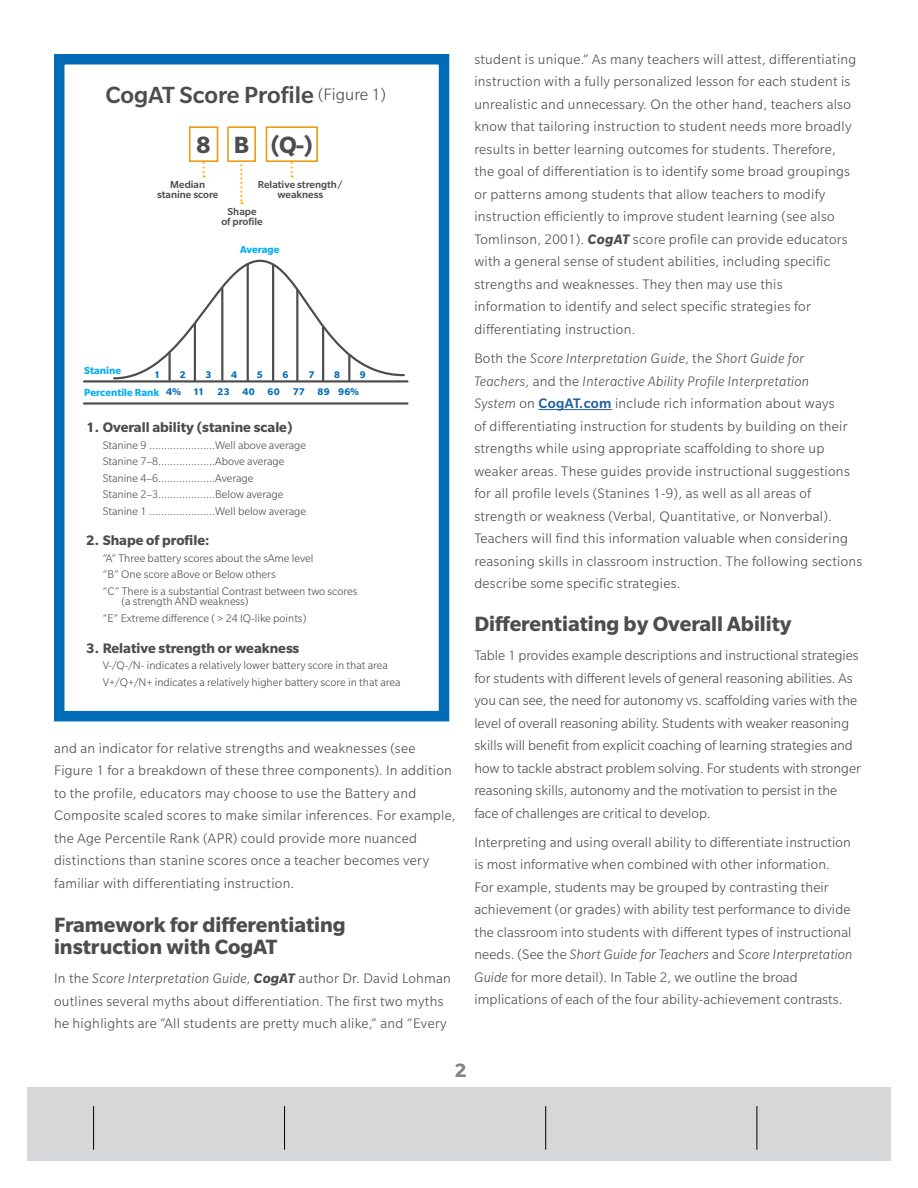
<style>
.page{position:relative;width:918px;height:1188px;background:#fff}
.page>*{position:absolute;margin:0;border:0;box-sizing:border-box;transform-origin:0 0}
.t1{font:700 25.65px "Slate Pro";color:#4d4d4f}
.t2{font:500 25.5px "Slate Pro";color:#4d4d4f}
.t3{font:700 22.5px/22.5px "Slate Pro";color:#4d4d4f}
.t4{font:700 21px "Slate Pro";color:#808285}
.t5{font:300 15px/22.5px "Slate Pro";letter-spacing:.02em;color:#4d4d4f}
.t6{font:300 15px/22.5px "Slate Pro";color:#4d4d4f}
.t7{font:700 15px "Slate Pro";color:#4d4d4f}
.t8{font:300 12px/16.5px "Slate Pro";color:#4d4d4f}
.t9{font:500 10.95px/10.5px "Slate Pro";color:#4d4d4f;text-align:center}
.t10{font:700 10.95px "Slate Pro";color:#00aeef}
.t11{font:700 10.5px "Slate Pro";letter-spacing:.015em;color:#006cb7}
.s1{font-weight:300;font-size:18px}
.s2{font-style:italic}
.s3{font-weight:700;font-style:italic}
.s4{font-weight:500;color:#215e9e}
</style>
<div class="page">
<div style="left:27px;top:1088px;width:864px;height:73px;background:#d5d7d8"></div>
<hr style="left:93px;top:1106px;width:1px;height:44px;background:#000">
<hr style="left:284px;top:1106px;width:1px;height:44px;background:#000">
<hr style="left:545px;top:1106px;width:1px;height:44px;background:#000">
<hr style="left:757px;top:1106px;width:1px;height:44px;background:#000">
<hr style="left:538px;top:409px;width:74px;height:1px;background:#215e9e">
<div style="left:54px;top:54px;width:395px;height:667px;background:#fff;border:10px solid #006cb7"></div>
<hr style="left:84px;top:402px;width:323px;height:3px;background:#4d4d4f">
<svg style="left:113px;top:259px;width:292px;height:121px"></svg>
<hr style="left:84px;top:380px;width:323px;height:3px;background:#4d4d4f">
<hr style="left:168px;top:353px;width:3px;height:27px;background:#4d4d4f">
<hr style="left:194px;top:324px;width:2px;height:56px;background:#4d4d4f">
<hr style="left:221px;top:289px;width:2px;height:91px;background:#4d4d4f">
<hr style="left:247px;top:264px;width:2px;height:116px;background:#4d4d4f">
<hr style="left:272px;top:265px;width:2px;height:115px;background:#4d4d4f">
<hr style="left:296px;top:290px;width:2px;height:90px;background:#4d4d4f">
<hr style="left:322px;top:327px;width:2px;height:53px;background:#4d4d4f">
<hr style="left:348px;top:355px;width:2px;height:25px;background:#4d4d4f">
<svg style="left:203px;top:162px;width:2px;height:16px"></svg>
<svg style="left:291px;top:162px;width:2px;height:16px"></svg>
<svg style="left:240px;top:164px;width:3px;height:40px"></svg>
<div style="left:189px;top:126px;width:29px;height:36px;border:2px solid #ed9e18"></div>
<div style="left:227px;top:126px;width:29px;height:36px;border:2px solid #ed9e18"></div>
<div style="left:266px;top:126px;width:52px;height:36px;border:2px solid #ed9e18"></div>
<h2 class="t2" style="left:105px;top:81px;width:282px">CogAT Score Profile <span class="s1">(Figure 1)</span></h2>
<h1 class="t1" style="left:196px;top:130px;width:118px">8 B (Q-)</h1>
<p class="t9" style="left:157px;top:179px;width:63px">Median stanine score</p>
<p class="t9" style="left:258px;top:179px;width:87px">Relative strength/ weakness</p>
<p class="t9" style="left:221px;top:206px;width:43px">Shape<br>of profile</p>
<p class="t10" style="left:240px;top:243px;width:41px">Average</p>
<p class="t10" style="left:84px;top:364px;width:38px">Stanine</p>
<p class="t11" style="left:154px;top:369px;width:7px">1</p>
<p class="t11" style="left:180px;top:369px;width:7px">2</p>
<p class="t11" style="left:206px;top:369px;width:7px">3</p>
<p class="t11" style="left:231px;top:369px;width:7px">4</p>
<p class="t11" style="left:257px;top:369px;width:7px">5</p>
<p class="t11" style="left:283px;top:369px;width:7px">6</p>
<p class="t11" style="left:308px;top:369px;width:7px">7</p>
<p class="t11" style="left:334px;top:369px;width:7px">8</p>
<p class="t11" style="left:360px;top:369px;width:7px">9</p>
<p class="t11" style="left:166px;top:386px;width:40px">4% 11</p>
<p class="t11" style="left:218px;top:386px;width:143px">23 40 60 77 89 96%</p>
<p class="t10" style="left:84px;top:386px;width:76px">Percentile Rank</p>
<p class="t7" style="left:86px;top:419px;width:208px">1. Overall ability (stanine scale)</p>
<p class="t8" style="left:103px;top:436px;width:205px">Stanine 9 ......................Well above average Stanine 7–8...................Above average Stanine 4–6...................Average<br>Stanine 2–3...................Below average Stanine 1 ......................Well below average</p>
<p class="t7" style="left:86px;top:532px;width:125px">2. Shape of profile:</p>
<p class="t8" style="left:103px;top:550px;width:256px">“A” Three battery scores about the sAme level<br>“B” One score aBove or Below others<br>“C” There is a substantial Contrast between two scores</p>
<p class="t8" style="left:103px;top:593px;width:205px;text-indent:19px">(a strength AND weakness)<br>“E” Extreme difference ( &gt; 24 IQ-like points)</p>
<p class="t7" style="left:86px;top:640px;width:215px">3. Relative strength or weakness</p>
<p class="t8" style="left:103px;top:657px;width:299px">V-/Q-/N- indicates a relatively lower battery score in that area<br>V+/Q+/N+ indicates a relatively higher battery score in that area</p>
<p class="t5" style="left:54px;top:737px;width:403px">and an indicator for relative strengths and weaknesses (see Figure 1 for a breakdown of these three components). In addition to the profile, educators may choose to use the Battery and Composite scaled scores to make similar inferences. For example, the Age Percentile Rank (APR) could provide more nuanced distinctions than stanine scores once a teacher becomes very familiar with differentiating instruction.</p>
<h3 class="t3" style="left:54px;top:913px;width:293px">Framework for differentiating instruction with CogAT</h3>
<p class="t5" style="left:54px;top:967px;width:399px">In the <span class="s2">Score Interpretation Guide,</span> <span class="s3">CogAT</span> author Dr. David Lohman outlines several myths about differentiation. The first two myths he highlights are “All students are pretty much alike,” and “Every</p>
<p class="t5" style="left:474px;top:48px;width:384px">student is unique.” As many teachers will attest, differentiating instruction with a fully personalized lesson for each student is unrealistic and unnecessary. On the other hand, teachers also know that tailoring instruction to student needs more broadly results in better learning outcomes for students. Therefore, the goal of differentiation is to identify some broad groupings or patterns among students that allow teachers to modify instruction efficiently to improve student learning (see also Tomlinson, 2001). <span class="s3">CogAT</span> score profile can provide educators with a general sense of student abilities, including specific strengths and weaknesses. They then may use this information to identify and select specific strategies for differentiating instruction.</p>
<p class="t5" style="left:474px;top:347px;width:390px">Both the <span class="s2">Score Interpretation Guide</span>, the <span class="s2">Short Guide for Teachers</span>, and the <span class="s2">Interactive Ability Profile Interpretation<br>System</span> on <span class="s4">CogAT.com</span> include rich information about ways<br>of differentiating instruction for students by building on their strengths while using appropriate scaffolding to shore up weaker areas. These guides provide instructional suggestions for all profile levels (Stanines 1-9), as well as all areas of strength or weakness (Verbal, Quantitative, or Nonverbal).<br>Teachers will find this information valuable when considering reasoning skills in classroom instruction. The following sections describe some specific strategies.</p>
<h3 class="t3" style="left:474px;top:612px;width:319px">Differentiating by Overall Ability</h3>
<p class="t6" style="left:474px;top:644px;width:388px">Table 1 provides example descriptions and instructional strategies for students with different levels of general reasoning abilities. As you can see, the need for autonomy vs. scaffolding varies with the level of overall reasoning ability. Students with weaker reasoning skills will benefit from explicit coaching of learning strategies and how to tackle abstract problem solving. For students with stronger reasoning skills, autonomy and the motivation to persist in the face of challenges are critical to develop.</p>
<p class="t5" style="left:474px;top:831px;width:380px">Interpreting and using overall ability to differentiate instruction is most informative when combined with other information.<br>For example, students may be grouped by contrasting their achievement (or grades) with ability test performance to divide the classroom into students with different types of instructional needs. (See the <span class="s2">Short Guide for Teachers</span> and <span class="s2">Score Interpretation Guide</span> for more detail). In Table 2, we outline the broad implications of each of the four ability-achievement contrasts.</p>
<h3 class="t4" style="left:455px;top:1059px;width:13px">2</h3>
</div>
